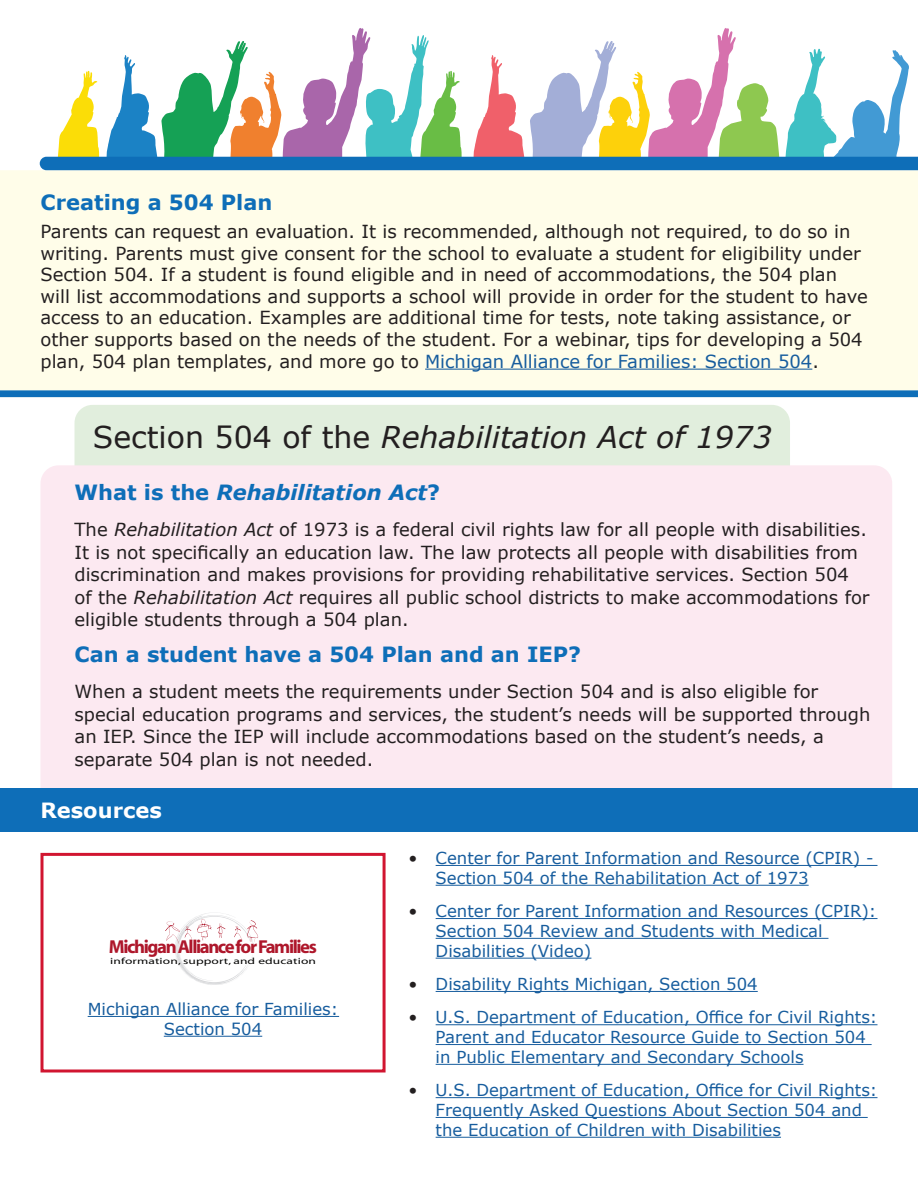
<style>
.page{position:relative;width:918px;height:1188px;background:#fff}
.page>*{position:absolute;margin:0;border:0;box-sizing:border-box;transform-origin:0 0}
.Heading3b{font:italic 30px "Verdana";color:#231f20}
.Heading4a{font:700 21px "Verdana";color:#0e6eb8}
.Heading4a-2{font:italic 700 21px "Verdana";color:#0e6eb8}
.Heading3c{font:700 21px "Verdana";color:#0e6eb8}
.Resources{font:700 21px "Verdana";color:#fff}
.t1{font:700 18.75px "Myriad";letter-spacing:-.075em;color:#ae172b}
.t2{font:18px/22.5px "Verdana";color:#231f20}
.t3{font:16.5px/19.8px "Verdana";color:#175d9e}
.t4{font:9px "Myriad";letter-spacing:.01em;color:#050504;scale:1.5 1}
.s1{color:#175d9e}
.s2{font-style:normal}
.s3{font-style:italic}
.s4{color:#231f20}
</style>
<div class="page">
<div style="left:75px;top:405px;width:715px;height:60px;background:#e1eedd"></div>
<svg style="left:165px;top:913px;width:93px;height:72px"></svg>
<div style="left:40px;top:853px;width:346px;height:219px;border:3px solid #d11530"></div>
<hr style="left:88px;top:1016px;width:251px;height:1px;background:#175d9e">
<hr style="left:164px;top:1036px;width:98px;height:1px;background:#175d9e">
<hr style="left:436px;top:865px;width:442px;height:1px;background:#175d9e">
<hr style="left:436px;top:885px;width:373px;height:1px;background:#175d9e">
<hr style="left:436px;top:918px;width:442px;height:1px;background:#175d9e">
<hr style="left:436px;top:938px;width:392px;height:1px;background:#175d9e">
<hr style="left:436px;top:958px;width:155px;height:1px;background:#175d9e">
<hr style="left:436px;top:991px;width:322px;height:1px;background:#175d9e">
<hr style="left:436px;top:1024px;width:442px;height:1px;background:#175d9e">
<hr style="left:436px;top:1044px;width:436px;height:1px;background:#175d9e">
<hr style="left:436px;top:1064px;width:368px;height:1px;background:#175d9e">
<hr style="left:436px;top:1097px;width:442px;height:1px;background:#175d9e">
<hr style="left:436px;top:1117px;width:432px;height:1px;background:#175d9e">
<hr style="left:436px;top:1137px;width:345px;height:1px;background:#175d9e">
<div style="left:40px;top:465px;width:852px;height:324px;background:#fce9f1"></div>
<div style="left:0;top:789px;width:918px;height:43px;background:#0e6eb8"></div>
<div style="left:0;top:170px;width:918px;height:220px;background:#fffde9"></div>
<hr style="left:425px;top:369px;width:387px;height:1px;background:#175d9e">
<svg style="left:0;top:390px;width:918px;height:7px;background:#1b75ba"></svg>
<svg style="left:40px;top:28px;width:878px;height:142px"></svg>
<h3 class="Heading3c" style="left:40px;top:187px;width:233px">Creating a 504 Plan</h3>
<p class="t2" style="left:40px;top:220px;width:829px;line-height:21.6px">Parents can request an evaluation. It is recommended, although not required, to do so in writing. Parents must give consent for the school to evaluate a student for eligibility under Section 504. If a student is found eligible and in need of accommodations, the 504 plan will list accommodations and supports a school will provide in order for the student to have access to an education. Examples are additional time for tests, note taking assistance, or other supports based on the needs of the student. For a webinar, tips for developing a 504 plan, 504 plan templates, and more go to <span class="s1">Michigan Alliance for Families: Section 504</span>.</p>
<h3 class="Heading3b" style="left:93px;top:417px;width:680px"><span class="s2">Section 504 of the</span> Rehabilitation Act of 1973</h3>
<h4 class="Heading4a-2" style="left:75px;top:478px;width:367px"><span class="s2">What is the</span> Rehabilitation Act<span class="s2">?</span></h4>
<p class="t2" style="left:75px;top:518px;width:797px">The <span class="s3">Rehabilitation Act</span> of 1973 is a federal civil rights law for all people with disabilities.<br>It is not specifically an education law. The law protects all people with disabilities from discrimination and makes provisions for providing rehabilitative services. Section 504 of the <span class="s3">Rehabilitation Act</span> requires all public school districts to make accommodations for eligible students through a 504 plan.</p>
<h4 class="Heading4a" style="left:75px;top:640px;width:508px">Can a student have a 504 Plan and an IEP?</h4>
<p class="t2" style="left:75px;top:680px;width:797px">When a student meets the requirements under Section 504 and is also eligible for special education programs and services, the student’s needs will be supported through an IEP. Since the IEP will include accommodations based on the student’s needs, a separate 504 plan is not needed.</p>
<h3 class="Resources" style="left:40px;top:796px;width:123px">Resources</h3>
<p class="t1" style="left:109px;top:937px;width:209px">Michigan Alliance for Families</p>
<p class="t4" style="left:110px;top:956px;width:139px">information, support, and education</p>
<p class="t3" style="left:88px;top:999px;width:252px;text-align:center">Michigan Alliance for Families:<br>Section 504</p>
<p class="t3" style="left:436px;top:848px;width:440px;text-indent:-27px"><span class="s4">•</span> Center for Parent Information and Resource (CPIR) -<br>Section 504 of the Rehabilitation Act of 1973</p>
<p class="t3" style="left:436px;top:901px;width:442px;text-indent:-27px"><span class="s4">•</span> Center for Parent Information and Resources (CPIR):<br>Section 504 Review and Students with Medical<br>Disabilities (Video)</p>
<p class="t3" style="left:409px;top:974px;width:351px"><span class="s4">•</span> Disability Rights Michigan, Section 504</p>
<p class="t3" style="left:436px;top:1007px;width:443px;text-indent:-27px"><span class="s4">•</span> U.S. Department of Education, Office for Civil Rights:<br>Parent and Educator Resource Guide to Section 504 in Public Elementary and Secondary Schools</p>
<p class="t3" style="left:436px;top:1080px;width:443px;text-indent:-27px"><span class="s4">•</span> U.S. Department of Education, Office for Civil Rights:<br>Frequently Asked Questions About Section 504 and the Education of Children with Disabilities</p>
</div>
